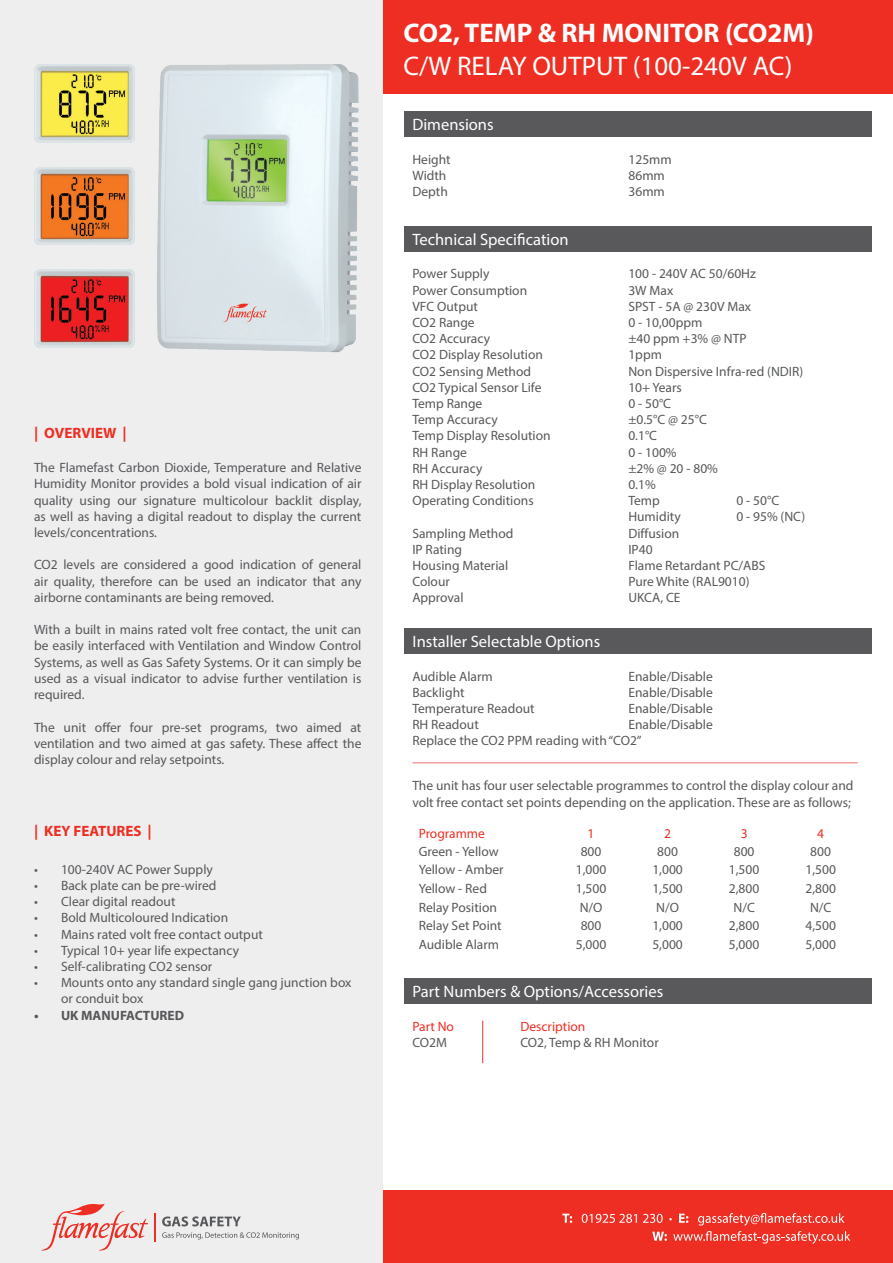
<style>
.page{position:relative;width:893px;height:1263px;background:#fff}
.page>*{position:absolute;margin:0;border:0;box-sizing:border-box;transform-origin:0 0}
.t1{font:27px "Myriad Pro";color:#fff}
.t2{font:700 27px "Myriad Pro";color:#fff}
.t3{font:16.5px "Myriad Pro";color:#fff}
.t4{font:700 15px "Myriad Pro";color:#ee2e22}
.t5{font:13.5px/16.2px "Myriad Pro";color:#57585a;text-align:justify}
.t6{font:13.5px "Myriad Pro";color:#ee2e22}
.t7{font:700 13.5px "Myriad Pro";color:#57585a}
</style>
<div class="page">
<div style="left:0;top:1191px;width:893px;height:72px;background:#ee2e22"></div>
<div style="left:0;top:0;width:893px;height:94px;background:#ee2e22"></div>
<div style="left:0;top:0;width:383px;height:1263px;background:#eeeeef"></div>
<svg style="left:162px;top:1216px;width:79px;height:10px"></svg>
<svg style="left:162px;top:1232px;width:137px;height:7px"></svg>
<svg style="left:155px;top:1213px;width:1px;height:28px"></svg>
<svg style="left:42px;top:1203px;width:106px;height:47px"></svg>
<svg style="left:562px;top:1213px;width:10px;height:10px"></svg>
<svg style="left:582px;top:1214px;width:55px;height:9px"></svg>
<svg style="left:643px;top:1213px;width:207px;height:31px"></svg>
<hr style="left:482px;top:1021px;width:1px;height:42px;background:#ee2e22">
<div style="left:404px;top:111px;width:468px;height:25px;background:#59595c"></div>
<div style="left:404px;top:226px;width:468px;height:25px;background:#59595c"></div>
<div style="left:404px;top:628px;width:468px;height:25px;background:#59595c"></div>
<div style="left:404px;top:978px;width:468px;height:26px;background:#59595c"></div>
<hr style="left:412px;top:762px;width:446px;height:1px;background:#ee2e22">
<img style="left:157px;top:64px;width:202px;height:289px">
<img style="left:34px;top:167px;width:100px;height:78px">
<img style="left:34px;top:270px;width:100px;height:77px">
<img style="left:34px;top:65px;width:100px;height:77px">
<p class="t4" style="left:34px;top:423px;width:94px">| OVERVIEW |</p>
<p class="t5" style="left:34px;top:459px;width:329px">The Flamefast Carbon Dioxide, Temperature and Relative Humidity Monitor provides a bold visual indication of air quality using our signature multicolour backlit display, as well as having a digital readout to display the current levels/concentrations.</p>
<p class="t5" style="left:34px;top:557px;width:329px">CO2 levels are considered a good indication of general air quality, therefore can be used an indicator that any airborne contaminants are being removed.</p>
<p class="t5" style="left:34px;top:621px;width:329px">With a built in mains rated volt free contact, the unit can be easily interfaced with Ventilation and Window Control Systems, as well as Gas Safety Systems. Or it can simply be used as a visual indicator to advise further ventilation is required.</p>
<p class="t5" style="left:34px;top:719px;width:329px">The unit offer four pre-set programs, two aimed at ventilation and two aimed at gas safety. These affect the display colour and relay setpoints.</p>
<p class="t4" style="left:34px;top:821px;width:119px">| KEY FEATURES |</p>
<p class="t5" style="left:34px;top:861px;width:180px">• 100-240V AC Power Supply</p>
<p class="t5" style="left:34px;top:877px;width:184px">• Back plate can be pre-wired</p>
<p class="t5" style="left:34px;top:893px;width:143px">• Clear digital readout</p>
<p class="t5" style="left:34px;top:909px;width:196px">• Bold Multicoloured Indication</p>
<p class="t5" style="left:34px;top:926px;width:230px">• Mains rated volt free contact output</p>
<p class="t5" style="left:34px;top:942px;width:206px">• Typical 10+ year life expectancy</p>
<p class="t5" style="left:34px;top:958px;width:180px">• Self-calibrating CO2 sensor</p>
<p class="t5" style="left:61px;top:974px;width:292px;text-indent:-27px">• Mounts onto any standard single gang junction box or conduit box</p>
<p class="t7" style="left:34px;top:1006px;width:152px">• UK MANUFACTURED</p>
<p class="t2" style="left:404px;top:16px;width:412px">CO2, TEMP &amp; RH MONITOR (CO2M)</p>
<p class="t1" style="left:404px;top:49px;width:390px">C/W RELAY OUTPUT (100-240V AC)</p>
<p class="t3" style="left:412px;top:114px;width:83px">Dimensions</p>
<p class="t5" style="left:412px;top:151px;width:40px">Height</p>
<p class="t5" style="left:628px;top:151px;width:45px">125mm</p>
<p class="t5" style="left:412px;top:167px;width:35px">Width</p>
<p class="t5" style="left:628px;top:167px;width:38px">86mm</p>
<p class="t5" style="left:412px;top:183px;width:37px">Depth</p>
<p class="t5" style="left:628px;top:183px;width:38px">36mm</p>
<p class="t3" style="left:412px;top:229px;width:158px">Technical Specification</p>
<p class="t5" style="left:412px;top:266px;width:79px">Power Supply</p>
<p class="t5" style="left:628px;top:266px;width:129px">100 - 240V AC 50/60Hz</p>
<p class="t5" style="left:412px;top:282px;width:116px">Power Consumption</p>
<p class="t5" style="left:628px;top:282px;width:46px">3W Max</p>
<p class="t5" style="left:412px;top:298px;width:67px">VFC Output</p>
<p class="t5" style="left:628px;top:298px;width:124px">SPST - 5A @ 230V Max</p>
<p class="t5" style="left:412px;top:314px;width:64px">CO2 Range</p>
<p class="t5" style="left:628px;top:314px;width:75px">0 - 10,00ppm</p>
<p class="t5" style="left:412px;top:330px;width:79px">CO2 Accuracy</p>
<p class="t5" style="left:628px;top:330px;width:120px">±40 ppm +3% @ NTP</p>
<p class="t5" style="left:412px;top:347px;width:132px">CO2 Display Resolution</p>
<p class="t5" style="left:628px;top:347px;width:35px">1ppm</p>
<p class="t5" style="left:412px;top:363px;width:120px">CO2 Sensing Method</p>
<p class="t5" style="left:628px;top:363px;width:176px">Non Dispersive Infra-red (NDIR)</p>
<p class="t5" style="left:412px;top:379px;width:131px">CO2 Typical Sensor Life</p>
<p class="t5" style="left:628px;top:379px;width:55px">10+ Years</p>
<p class="t5" style="left:412px;top:395px;width:72px">Temp Range</p>
<p class="t5" style="left:628px;top:395px;width:44px">0 - 50°C</p>
<p class="t5" style="left:412px;top:411px;width:87px">Temp Accuracy</p>
<p class="t5" style="left:628px;top:411px;width:80px">±0.5°C @ 25°C</p>
<p class="t5" style="left:412px;top:428px;width:140px">Temp Display Resolution</p>
<p class="t5" style="left:628px;top:428px;width:30px">0.1°C</p>
<p class="t5" style="left:412px;top:444px;width:56px">RH Range</p>
<p class="t5" style="left:628px;top:444px;width:50px">0 - 100%</p>
<p class="t5" style="left:412px;top:460px;width:71px">RH Accuracy</p>
<p class="t5" style="left:628px;top:460px;width:91px">±2% @ 20 - 80%</p>
<p class="t5" style="left:412px;top:476px;width:124px">RH Display Resolution</p>
<p class="t5" style="left:628px;top:476px;width:29px">0.1%</p>
<p class="t5" style="left:412px;top:492px;width:123px">Operating Conditions</p>
<p class="t5" style="left:628px;top:492px;width:33px">Temp</p>
<p class="t5" style="left:736px;top:492px;width:44px">0 - 50°C</p>
<p class="t5" style="left:628px;top:509px;width:54px">Humidity</p>
<p class="t5" style="left:736px;top:509px;width:70px">0 - 95% (NC)</p>
<p class="t5" style="left:412px;top:525px;width:103px">Sampling Method</p>
<p class="t5" style="left:628px;top:525px;width:52px">Diffusion</p>
<p class="t5" style="left:412px;top:541px;width:51px">IP Rating</p>
<p class="t5" style="left:628px;top:541px;width:26px">IP40</p>
<p class="t5" style="left:412px;top:557px;width:97px">Housing Material</p>
<p class="t5" style="left:628px;top:557px;width:139px">Flame Retardant PC/ABS</p>
<p class="t5" style="left:412px;top:573px;width:39px">Colour</p>
<p class="t5" style="left:628px;top:573px;width:123px">Pure White (RAL9010)</p>
<p class="t5" style="left:412px;top:590px;width:53px">Approval</p>
<p class="t5" style="left:628px;top:590px;width:54px">UKCA, CE</p>
<p class="t3" style="left:413px;top:631px;width:189px">Installer Selectable Options</p>
<p class="t5" style="left:412px;top:668px;width:82px">Audible Alarm</p>
<p class="t5" style="left:628px;top:668px;width:86px">Enable/Disable</p>
<p class="t5" style="left:412px;top:684px;width:54px">Backlight</p>
<p class="t5" style="left:628px;top:684px;width:86px">Enable/Disable</p>
<p class="t5" style="left:412px;top:700px;width:124px">Temperature Readout</p>
<p class="t5" style="left:628px;top:700px;width:86px">Enable/Disable</p>
<p class="t5" style="left:412px;top:716px;width:68px">RH Readout</p>
<p class="t5" style="left:628px;top:716px;width:86px">Enable/Disable</p>
<p class="t5" style="left:412px;top:733px;width:231px">Replace the CO2 PPM reading with “CO2”</p>
<p class="t5" style="left:412px;top:777px;width:443px">The unit has four user selectable programmes to control the display colour and volt free contact set points depending on the application. These are as follows;</p>
<p class="t6" style="left:419px;top:825px;width:68px">Programme</p>
<p class="t6" style="left:588px;top:825px;width:8px">1</p>
<p class="t6" style="left:664px;top:825px;width:8px">2</p>
<p class="t6" style="left:741px;top:825px;width:8px">3</p>
<p class="t6" style="left:817px;top:825px;width:8px">4</p>
<p class="t5" style="left:419px;top:843px;width:81px">Green - Yellow</p>
<p class="t5" style="left:581px;top:843px;width:22px">800</p>
<p class="t5" style="left:657px;top:843px;width:22px">800</p>
<p class="t5" style="left:734px;top:843px;width:22px">800</p>
<p class="t5" style="left:810px;top:843px;width:22px">800</p>
<p class="t5" style="left:419px;top:861px;width:86px">Yellow - Amber</p>
<p class="t5" style="left:576px;top:861px;width:32px">1,000</p>
<p class="t5" style="left:652px;top:861px;width:32px">1,000</p>
<p class="t5" style="left:729px;top:861px;width:32px">1,500</p>
<p class="t5" style="left:805px;top:861px;width:32px">1,500</p>
<p class="t5" style="left:419px;top:880px;width:70px">Yellow - Red</p>
<p class="t5" style="left:576px;top:880px;width:32px">1,500</p>
<p class="t5" style="left:652px;top:880px;width:32px">1,500</p>
<p class="t5" style="left:729px;top:880px;width:32px">2,800</p>
<p class="t5" style="left:805px;top:880px;width:32px">2,800</p>
<p class="t5" style="left:419px;top:899px;width:80px">Relay Position</p>
<p class="t5" style="left:580px;top:899px;width:24px">N/O</p>
<p class="t5" style="left:656px;top:899px;width:24px">N/O</p>
<p class="t5" style="left:733px;top:899px;width:23px">N/C</p>
<p class="t5" style="left:810px;top:899px;width:23px">N/C</p>
<p class="t5" style="left:419px;top:917px;width:85px">Relay Set Point</p>
<p class="t5" style="left:581px;top:917px;width:22px">800</p>
<p class="t5" style="left:652px;top:917px;width:32px">1,000</p>
<p class="t5" style="left:729px;top:917px;width:32px">2,800</p>
<p class="t5" style="left:805px;top:917px;width:32px">4,500</p>
<p class="t5" style="left:419px;top:936px;width:82px">Audible Alarm</p>
<p class="t5" style="left:576px;top:936px;width:32px">5,000</p>
<p class="t5" style="left:652px;top:936px;width:32px">5,000</p>
<p class="t5" style="left:729px;top:936px;width:32px">5,000</p>
<p class="t5" style="left:805px;top:936px;width:32px">5,000</p>
<p class="t3" style="left:412px;top:981px;width:252px">Part Numbers &amp; Options/Accessories</p>
<p class="t6" style="left:412px;top:1018px;width:43px">Part No</p>
<p class="t6" style="left:520px;top:1018px;width:67px">Description</p>
<p class="t5" style="left:412px;top:1034px;width:36px">CO2M</p>
<p class="t5" style="left:520px;top:1034px;width:140px">CO2, Temp &amp; RH Monitor</p>
</div>
